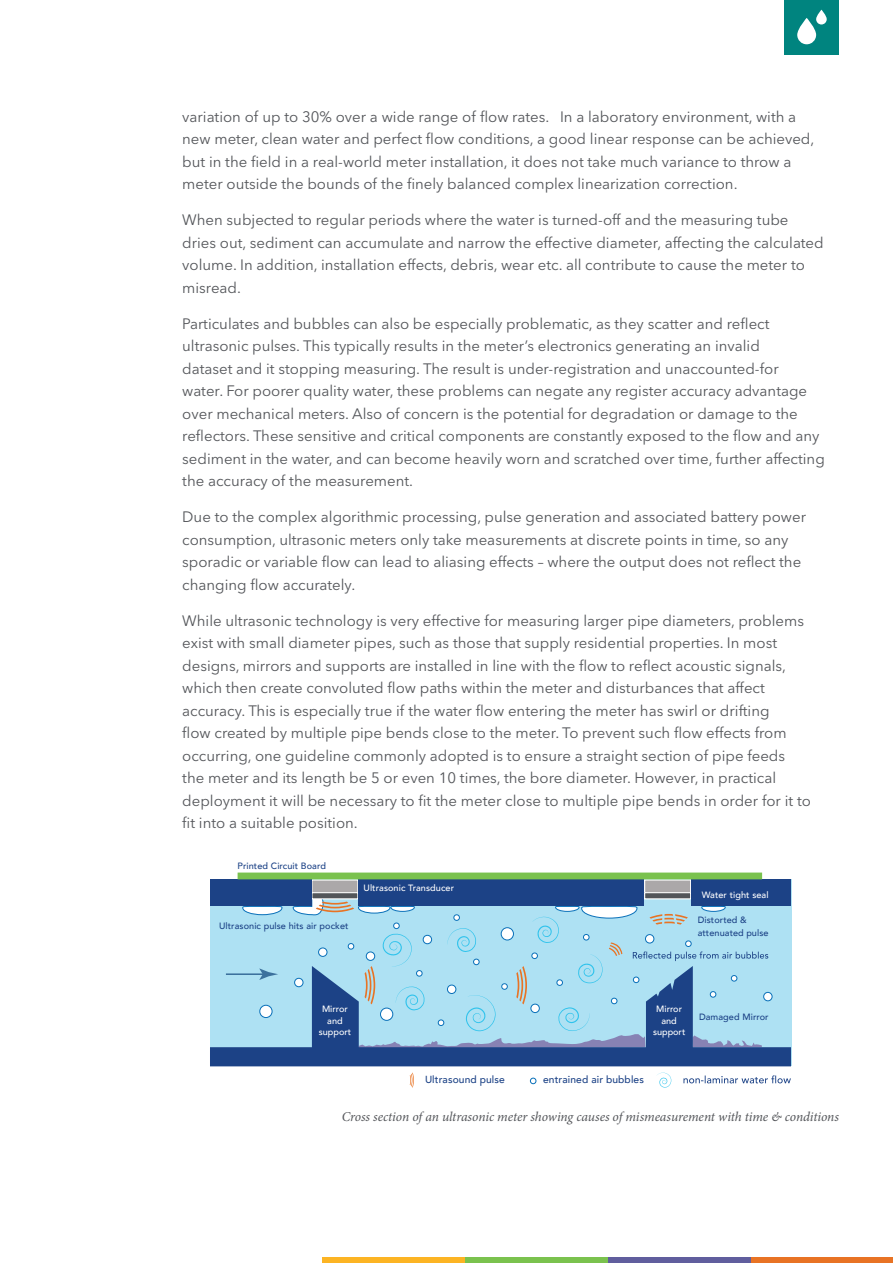
<style>
.page{position:relative;width:893px;height:1263px;background:#fff}
.page>*{position:absolute;margin:0;border:0;box-sizing:border-box;transform-origin:0 0}
.Main_Body_Text{font:15px/22.5px "Avenir Next LT Pro";color:#54565a}
.Main_Body_Note{font:italic 13.5px "Minion Pro";letter-spacing:-.01em;color:#54565a}
.t1{font:500 10.2px "Avenir";letter-spacing:.01em;color:#1c4286}
.t2{font:500 9.15px/12.5px "Avenir";letter-spacing:.01em;color:#1c4286}
.t3{font:500 9.15px/11.4px "Avenir";color:#fff;text-align:center}
</style>
<div class="page">
<div style="left:736px;top:1257px;width:157px;height:6px;background:#e87324"></div>
<div style="left:452px;top:1257px;width:174px;height:6px;background:#7ac24e"></div>
<div style="left:322px;top:1257px;width:143px;height:6px;background:#fcb423"></div>
<div style="left:608px;top:1257px;width:143px;height:6px;background:#605e9d"></div>
<div style="left:785px;top:0;width:54px;height:54px;background:#00847f"></div>
<svg style="left:797px;top:10px;width:30px;height:34px"></svg>
<div style="left:210px;top:879px;width:581px;height:187px;background:#aee1f3"></div>
<svg style="left:242px;top:906px;width:41px;height:9px"></svg>
<div style="left:312px;top:880px;width:46px;height:13px;background:#aba8a9"></div>
<div style="left:311px;top:879px;width:47px;height:14px;border:1px solid #fff"></div>
<div style="left:645px;top:880px;width:46px;height:13px;background:#aba8a9"></div>
<div style="left:644px;top:879px;width:47px;height:14px;border:1px solid #fff"></div>
<svg style="left:210px;top:991px;width:581px;height:75px;fill:#1c4286"></svg>
<div style="left:210px;top:879px;width:101px;height:27px;background:#1c4286"></div>
<div style="left:358px;top:879px;width:286px;height:27px;background:#1c4286"></div>
<div style="left:691px;top:879px;width:100px;height:27px;background:#1c4286"></div>
<hr style="left:226px;top:973px;width:40px;height:2px;background:#3c719d">
<svg style="left:259px;top:968px;width:19px;height:12px"></svg>
<svg style="left:293px;top:892px;width:475px;height:156px"></svg>
<svg style="left:410px;top:1072px;width:4px;height:16px"></svg>
<svg style="left:657px;top:1072px;width:15px;height:16px"></svg>
<svg style="left:683px;top:1075px;width:108px;height:8px"></svg>
<svg style="left:530px;top:1078px;width:6px;height:6px"></svg>
<div style="left:238px;top:872px;width:524px;height:7px;background:#7ac24e"></div>
<p class="Main_Body_Text" style="left:182px;top:105px;width:634px">variation of up to 30% over a wide range of flow rates. In a laboratory environment, with a new meter, clean water and perfect flow conditions, a good linear response can be achieved, but in the field in a real-world meter installation, it does not take much variance to throw a meter outside the bounds of the finely balanced complex linearization correction.</p>
<p class="Main_Body_Text" style="left:182px;top:209px;width:643px">When subjected to regular periods where the water is turned-off and the measuring tube dries out, sediment can accumulate and narrow the effective diameter, affecting the calculated volume. In addition, installation effects, debris, wear etc. all contribute to cause the meter to misread.</p>
<p class="Main_Body_Text" style="left:182px;top:312px;width:644px">Particulates and bubbles can also be especially problematic, as they scatter and reflect ultrasonic pulses. This typically results in the meter’s electronics generating an invalid<br>dataset and it stopping measuring. The result is under-registration and unaccounted-for<br>water. For poorer quality water, these problems can negate any register accuracy advantage over mechanical meters. Also of concern is the potential for degradation or damage to the reflectors. These sensitive and critical components are constantly exposed to the flow and any sediment in the water, and can become heavily worn and scratched over time, further affecting the accuracy of the measurement.</p>
<p class="Main_Body_Text" style="left:182px;top:506px;width:625px">Due to the complex algorithmic processing, pulse generation and associated battery power consumption, ultrasonic meters only take measurements at discrete points in time, so any sporadic or variable flow can lead to aliasing effects – where the output does not reflect the changing flow accurately.</p>
<p class="Main_Body_Text" style="left:182px;top:609px;width:630px">While ultrasonic technology is very effective for measuring larger pipe diameters, problems exist with small diameter pipes, such as those that supply residential properties. In most designs, mirrors and supports are installed in line with the flow to reflect acoustic signals, which then create convoluted flow paths within the meter and disturbances that affect accuracy. This is especially true if the water flow entering the meter has swirl or drifting<br>flow created by multiple pipe bends close to the meter. To prevent such flow effects from occurring, one guideline commonly adopted is to ensure a straight section of pipe feeds<br>the meter and its length be 5 or even 10 times, the bore diameter. However, in practical deployment it will be necessary to fit the meter close to multiple pipe bends in order for it to fit into a suitable position.</p>
<p class="t2" style="left:238px;top:859px;width:90px">Printed Circuit Board</p>
<p class="t2" style="left:219px;top:919px;width:131px">Ultrasonic pulse hits air pocket</p>
<p class="t3" style="left:363px;top:882px;width:92px">Ultrasonic Transducer</p>
<p class="t3" style="left:702px;top:888px;width:68px">Water tight seal</p>
<p class="t2" style="left:698px;top:913px;width:72px">Distorted &amp; attenuated pulse</p>
<p class="t3" style="left:319px;top:1003px;width:34px">Mirror and support</p>
<p class="t3" style="left:653px;top:1003px;width:34px">Mirror and support</p>
<p class="t2" style="left:699px;top:1010px;width:71px">Damaged Mirror</p>
<p class="t1" style="left:425px;top:1071px;width:81px">Ultrasound pulse</p>
<p class="t1" style="left:543px;top:1071px;width:102px">entrained air bubbles</p>
<p class="Main_Body_Note" style="left:342px;top:1107px;width:499px">Cross section of an ultrasonic meter showing causes of mismeasurement with time &amp; conditions</p>
</div>
